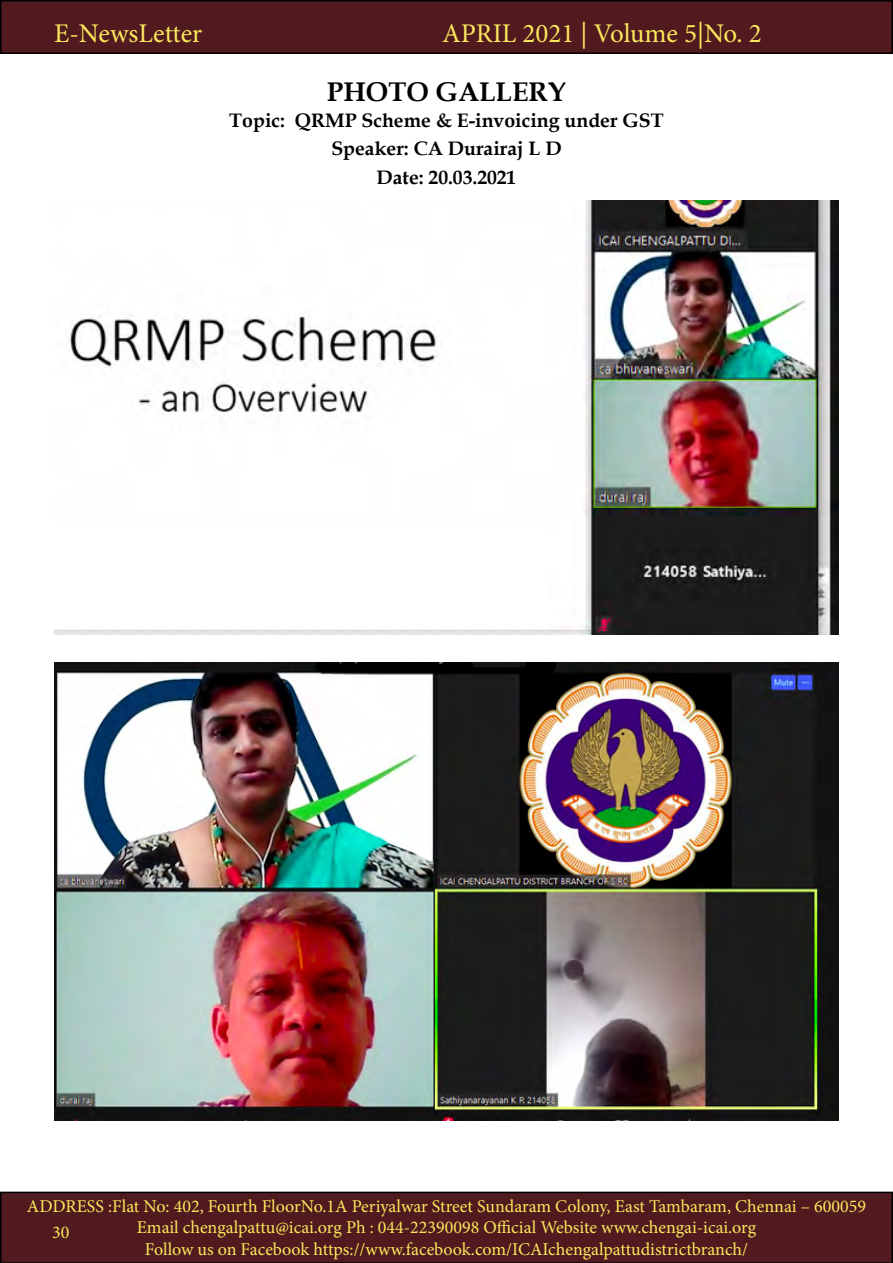
<style>
.page{position:relative;width:893px;height:1263px;background:#fff}
.page>*{position:absolute;margin:0;border:0;box-sizing:border-box;transform-origin:0 0}
.t1{font:27px "Minion Pro";color:#fce85d}
.t2{font:700 27px "Book Antiqua";color:#000}
.t3{font:700 19.5px/28.5px "Book Antiqua";color:#000;text-align:center}
.t4{font:18px/21.6px "Minion Pro";color:#fce85d;text-align:center}
</style>
<div class="page">
<div style="left:1px;top:1px;width:891px;height:52px;background:#501a1e"></div>
<div style="left:0;top:0;width:893px;height:54px;border:2px solid #000"></div>
<div style="left:0;top:1191px;width:893px;height:72px;background:#501a1e"></div>
<img style="left:54px;top:201px;width:785px;height:434px">
<img style="left:55px;top:663px;width:784px;height:457px">
<h1 class="t1" style="left:54px;top:15px;width:150px">E-NewsLetter</h1>
<h1 class="t1" style="left:442px;top:15px;width:321px">APRIL 2021 | Volume 5|No. 2</h1>
<h1 class="t2" style="left:327px;top:73px;width:241px">PHOTO GALLERY</h1>
<p class="t3" style="left:229px;top:106px;width:436px">Topic: QRMP Scheme &amp; E-invoicing under GST<br>Speaker: CA Durairaj L D<br>Date: 20.03.2021</p>
<p class="t4" style="left:27px;top:1195px;width:840px">ADDRESS :Flat No: 402, Fourth FloorNo.1A Periyalwar Street Sundaram Colony, East Tambaram, Chennai – 600059<br>Email chengalpattu@icai.org Ph : 044-22390098 Official Website www.chengai-icai.org<br>Follow us on Facebook https://www.facebook.com/ICAIchengalpattudistrictbranch/</p>
<p class="t4" style="left:52px;top:1221px;width:19px">30</p>
</div>
